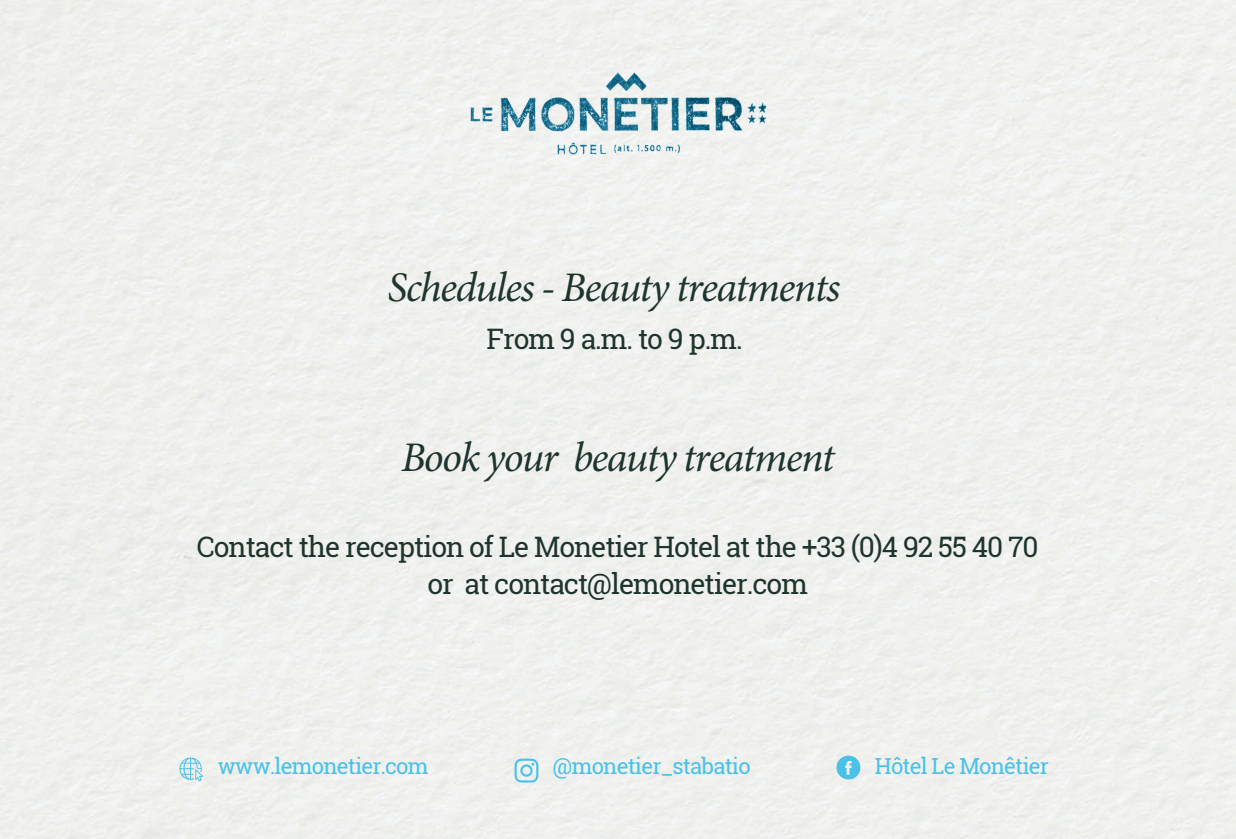
<style>
.page{position:relative;width:1236px;height:839px;background:#fff}
.page>*{position:absolute;margin:0;border:0;box-sizing:border-box;transform-origin:0 0}
.t1{font:italic 42.2px "Minion Pro";letter-spacing:-.04em;color:#1e342e}
.t2{font:28.2px/37.6px "Roboto Slab";letter-spacing:-.04em;color:#1e342e;text-align:center}
.t3{font:22px "Roboto Slab";letter-spacing:-.035em;color:#4bc1e8}
</style>
<div class="page">
<img style="left:471px;top:72px;width:295px;height:86px">
<svg style="left:515px;top:758px;width:23px;height:24px"></svg>
<svg style="left:179px;top:757px;width:24px;height:24px"></svg>
<svg style="left:837px;top:755px;width:23px;height:24px"></svg>
<h1 class="t1" style="left:388px;top:270px;width:454px">Schedules - Beauty treatments</h1>
<p class="t2" style="left:487px;top:319px;width:258px">From 9 a.m. to 9 p.m.</p>
<h1 class="t1" style="left:401px;top:440px;width:435px">Book your beauty treatment</h1>
<p class="t2" style="left:197px;top:527px;width:843px">Contact the reception of Le Monetier Hotel at the +33 (0)4 92 55 40 70 or at contact@lemonetier.com</p>
<p class="t3" style="left:218px;top:751px;width:212px">www.lemonetier.com</p>
<p class="t3" style="left:553px;top:751px;width:199px">@monetier_stabatio</p>
<p class="t3" style="left:875px;top:751px;width:176px">Hôtel Le Monêtier</p>
</div>
